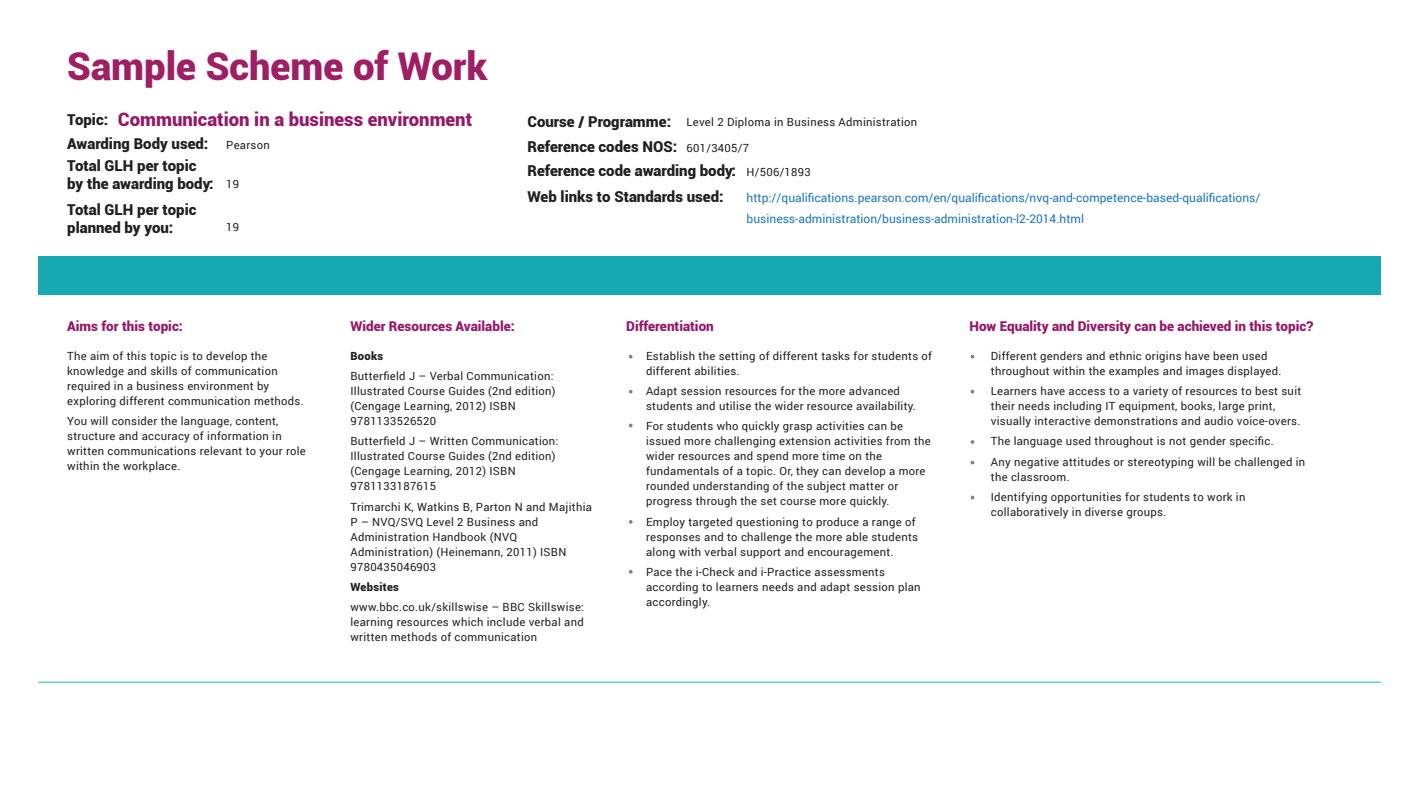
<style>
.page{position:relative;width:1425px;height:787px;background:#fff}
.page>*{position:absolute;margin:0;border:0;box-sizing:border-box;transform-origin:0 0}
.t1{font:900 38.25px "Roboto";color:#9e1f63}
.t2{font:900 18.52px "Roboto";color:#941a69}
.t3{font:900 15px/18px "Roboto";color:#231f20}
.t4{font:900 13.5px "Roboto";color:#941a69}
.t5{font:12px/21.9px "Roboto";color:#1c75bc}
.t6{font:11.25px/15px "Roboto";letter-spacing:.025em;color:#231f20}
.t7{font:900 11.25px "Roboto";letter-spacing:.025em;color:#231f20}
.s1{font-size:15px;color:#231f20}
.s2{font-weight:900;font-size:15px}
.s3{font-weight:400;font-size:11.25px}
</style>
<div class="page">
<div style="left:38px;top:257px;width:1342px;height:38px;background:#16a9b1"></div>
<hr style="left:38px;top:681px;width:1343px;height:1px;background:#13b2bd">
<svg style="left:970px;top:440px;width:4px;height:4px"></svg>
<svg style="left:970px;top:461px;width:4px;height:3px"></svg>
<svg style="left:970px;top:495px;width:4px;height:4px"></svg>
<svg style="left:629px;top:520px;width:3px;height:4px"></svg>
<h1 class="t1" style="left:67px;top:40px;width:421px">Sample Scheme of Work</h1>
<h2 class="t2" style="left:67px;top:106px;width:406px"><span class="s1">Topic:</span> Communication in a business environment</h2>
<p class="t6" style="left:527px;top:114px;width:391px"><span class="s2">Course / Programme:</span> Level 2 Diploma in Business Administration</p>
<h3 class="t3" style="left:67px;top:134px;width:143px">Awarding Body used:</h3>
<h3 class="t3" style="left:527px;top:137px;width:223px">Reference codes NOS: <span class="s3">601/3405/7</span></h3>
<p class="t6" style="left:226px;top:138px;width:45px">Pearson</p>
<p class="t6" style="left:226px;top:177px;width:14px">19</p>
<h3 class="t3" style="left:67px;top:156px;width:148px">Total GLH per topic by the awarding body:</h3>
<h3 class="t3" style="left:527px;top:157px;width:285px;line-height:25.5px">Reference code awarding body: <span class="s3">H/506/1893<br></span>Web links to Standards used:</h3>
<p class="t5" style="left:746px;top:186px;width:515px">http://qualifications.pearson.com/en/qualifications/nvq-and-competence-based-qualifications/ business-administration/business-administration-l2-2014.html</p>
<h3 class="t3" style="left:67px;top:200px;width:131px">Total GLH per topic planned by you:</h3>
<p class="t6" style="left:226px;top:220px;width:14px">19</p>
<p class="t4" style="left:67px;top:317px;width:117px">Aims for this topic:</p>
<p class="t6" style="left:67px;top:348px;width:238px">The aim of this topic is to develop the knowledge and skills of communication required in a business environment by exploring different communication methods.</p>
<p class="t6" style="left:67px;top:414px;width:240px">You will consider the language, content, structure and accuracy of information in written communications relevant to your role within the workplace.</p>
<p class="t4" style="left:350px;top:317px;width:166px">Wider Resources Available:</p>
<p class="t7" style="left:350px;top:348px;width:34px">Books</p>
<p class="t6" style="left:350px;top:369px;width:207px">Butterfield J – Verbal Communication:<br>Illustrated Course Guides (2nd edition) (Cengage Learning, 2012) ISBN<br>9781133526520</p>
<p class="t6" style="left:350px;top:434px;width:209px">Butterfield J – Written Communication:<br>Illustrated Course Guides (2nd edition) (Cengage Learning, 2012) ISBN<br>9781133187615</p>
<p class="t6" style="left:350px;top:499px;width:243px">Trimarchi K, Watkins B, Parton N and Majithia<br>P – NVQ/SVQ Level 2 Business and<br>Administration Handbook (NVQ<br>Administration) (Heinemann, 2011) ISBN<br>9780435046903</p>
<p class="t7" style="left:350px;top:579px;width:50px">Websites</p>
<p class="t6" style="left:350px;top:600px;width:235px;text-align:justify">www.bbc.co.uk/skillswise – BBC Skillswise: learning resources which include verbal and written methods of communication</p>
<p class="t4" style="left:626px;top:317px;width:89px">Differentiation</p>
<p class="t6" style="left:646px;top:348px;width:287px">Establish the setting of different tasks for students of different abilities.</p>
<p class="t6" style="left:646px;top:384px;width:271px">Adapt session resources for the more advanced students and utilise the wider resource availability.</p>
<p class="t6" style="left:646px;top:419px;width:286px">For students who quickly grasp activities can be issued more challenging extension activities from the wider resources and spend more time on the fundamentals of a topic. Or, they can develop a more rounded understanding of the subject matter or progress through the set course more quickly.</p>
<p class="t6" style="left:646px;top:514px;width:273px">Employ targeted questioning to produce a range of responses and to challenge the more able students along with verbal support and encouragement.</p>
<p class="t6" style="left:646px;top:564px;width:276px">Pace the i-Check and i-Practice assessments according to learners needs and adapt session plan accordingly.</p>
<p class="t4" style="left:969px;top:317px;width:345px">How Equality and Diversity can be achieved in this topic?</p>
<p class="t6" style="left:990px;top:348px;width:292px">Different genders and ethnic origins have been used throughout within the examples and images displayed.</p>
<p class="t6" style="left:990px;top:384px;width:312px">Learners have access to a variety of resources to best suit their needs including IT equipment, books, large print, visually interactive demonstrations and audio voice-overs.</p>
<p class="t6" style="left:990px;top:431px;width:316px;line-height:20.2px">The language used throughout is not gender specific.<br>Any negative attitudes or stereotyping will be challenged in</p>
<p class="t6" style="left:990px;top:466px;width:256px;line-height:20.2px">the classroom.<br>Identifying opportunities for students to work in</p>
<p class="t6" style="left:990px;top:504px;width:177px">collaboratively in diverse groups.</p>
</div>
